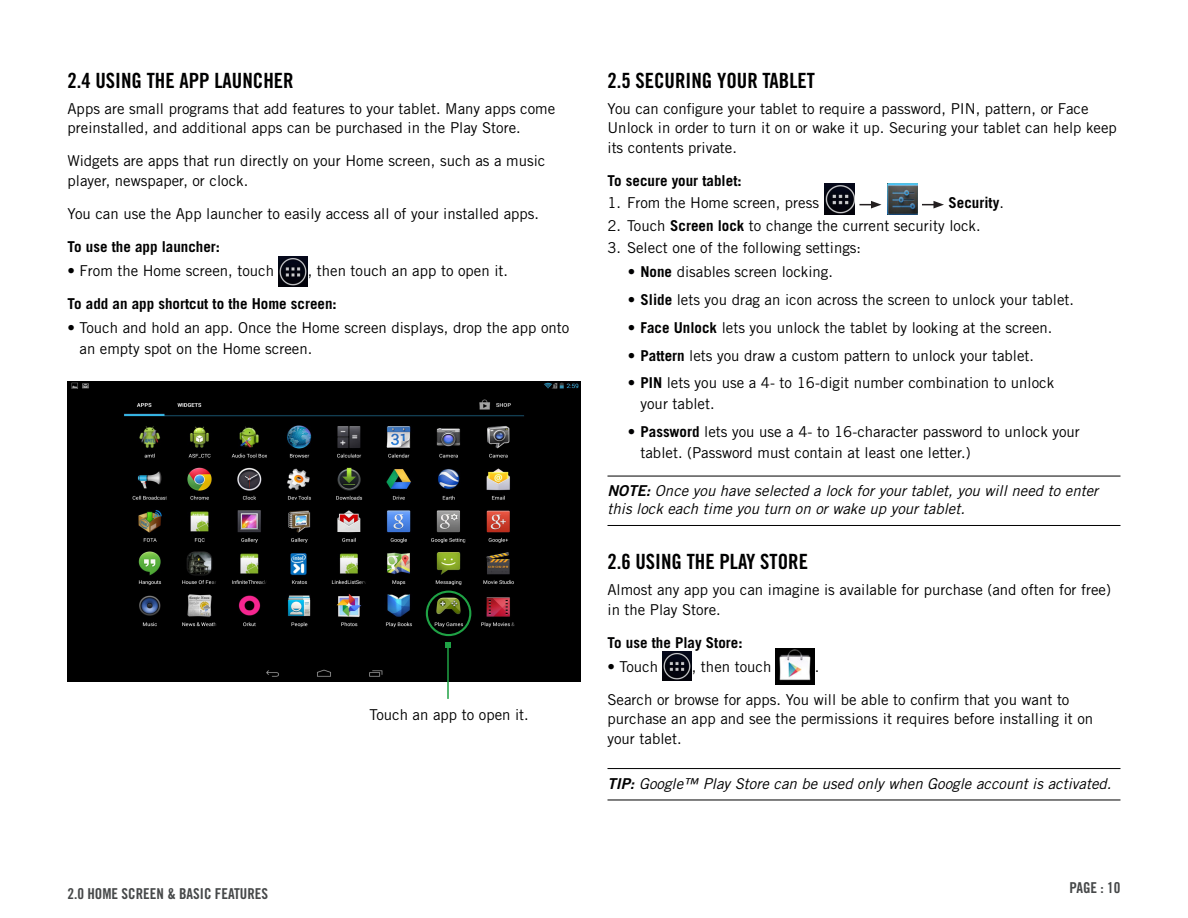
<style>
.page{position:relative;width:1188px;height:918px;background:#fff}
.page>*{position:absolute;margin:0;border:0;box-sizing:border-box;transform-origin:0 0}
.Head_2{font:21px "Trade Gothic LT Pro Bd Cn 20";color:#000001}
.Head_2_-_After_Chart{font:21px "Trade Gothic LT Pro Bd Cn 20";color:#000001}
.Head_2_-_Mid_Page{font:21px "Trade Gothic LT Pro Bd Cn 20";color:#000001}
.Body_Copy{font:15px/19.5px "Trade Gothic LT Pro";color:#000001}
.Tips___Notes{font:italic 15px/18px "Trade Gothic LT Pro";color:#000001}
.Body_Head{font:700 15px "Trade Gothic LT Pro";color:#000001}
.Footer_Text{font:15px "Trade Gothic LT Pro Bd Cn 20";color:#464849}
.Call_Out_-_Flush_Lef{font:15px "Trade Gothic LT Pro";color:#000001}
.s1{font-weight:400}
.s2{font-weight:700}
.s3{font-family:"Trade Gothic LT Pro Bd 2 Obl";font-style:normal}
</style>
<div class="page">
<hr style="left:608px;top:476px;width:512px;height:1px;background:#000001">
<hr style="left:608px;top:525px;width:512px;height:1px;background:#000001">
<hr style="left:608px;top:768px;width:512px;height:1px;background:#000001">
<hr style="left:608px;top:800px;width:512px;height:1px;background:#000001">
<img style="left:825px;top:183px;width:30px;height:32px">
<svg style="left:859px;top:201px;width:23px;height:7px"></svg>
<img style="left:887px;top:183px;width:30px;height:32px">
<svg style="left:922px;top:201px;width:22px;height:7px"></svg>
<img style="left:663px;top:651px;width:29px;height:30px">
<img style="left:776px;top:649px;width:39px;height:35px">
<img style="left:279px;top:257px;width:29px;height:29px">
<img style="left:68px;top:382px;width:512px;height:299px">
<div style="left:426px;top:591px;width:45px;height:45px;border:2px solid #1fa245;border-radius:50%"></div>
<hr style="left:447px;top:645px;width:2px;height:54px;background:#1fa245">
<svg style="left:445px;top:642px;width:6px;height:6px"></svg>
<p class="Head_2" style="left:68px;top:67px;width:228px">2.4 USING THE APP LAUNCHER</p>
<p class="Body_Copy" style="left:68px;top:99px;width:489px">Apps are small programs that add features to your tablet. Many apps come preinstalled, and additional apps can be purchased in the Play Store.</p>
<p class="Body_Copy" style="left:68px;top:151px;width:479px">Widgets are apps that run directly on your Home screen, such as a music player, newspaper, or clock.</p>
<p class="Body_Copy" style="left:68px;top:204px;width:473px">You can use the App launcher to easily access all of your installed apps.</p>
<p class="Body_Head" style="left:68px;top:237px;width:154px">To use the app launcher:</p>
<p class="Body_Copy" style="left:68px;top:261px;width:208px">• From the Home screen, touch</p>
<p class="Body_Copy" style="left:308px;top:261px;width:202px">, then touch an app to open it.</p>
<p class="Body_Head" style="left:68px;top:294px;width:271px">To add an app shortcut to the Home screen:</p>
<p class="Body_Copy" style="left:80px;top:317px;width:491px;line-height:21px;text-indent:-12px">• Touch and hold an app. Once the Home screen displays, drop the app onto an empty spot on the Home screen.</p>
<p class="Footer_Text" style="left:68px;top:885px;width:202px">2.0 HOME SCREEN &amp; BASIC FEATURES</p>
<p class="Call_Out_-_Flush_Lef" style="left:369px;top:705px;width:161px">Touch an app to open it.</p>
<p class="Head_2_-_After_Chart" style="left:608px;top:67px;width:209px">2.5 SECURING YOUR TABLET</p>
<p class="Body_Copy" style="left:608px;top:99px;width:511px">You can configure your tablet to require a password, PIN, pattern, or Face<br>Unlock in order to turn it on or wake it up. Securing your tablet can help keep its contents private.</p>
<p class="Body_Head" style="left:608px;top:171px;width:136px">To secure your tablet:</p>
<p class="Body_Copy" style="left:608px;top:193px;width:213px">1. From the Home screen, press</p>
<p class="Body_Head" style="left:949px;top:194px;width:57px">Security<span class="s1">.</span></p>
<p class="Body_Copy" style="left:608px;top:216px;width:375px">2. Touch <span class="s2">Screen lock</span> to change the current security lock.</p>
<p class="Body_Copy" style="left:608px;top:238px;width:255px">3. Select one of the following settings:</p>
<p class="Body_Copy" style="left:628px;top:262px;width:207px">• <span class="s2">None</span> disables screen locking.</p>
<p class="Body_Copy" style="left:628px;top:290px;width:448px">• <span class="s2">Slide</span> lets you drag an icon across the screen to unlock your tablet.</p>
<p class="Body_Copy" style="left:628px;top:318px;width:426px"><span class="s2">• Face Unlock</span> lets you unlock the tablet by looking at the screen.</p>
<p class="Body_Copy" style="left:628px;top:345px;width:408px">• <span class="s2">Pattern</span> lets you draw a custom pattern to unlock your tablet.</p>
<p class="Body_Copy" style="left:640px;top:372px;width:415px;line-height:21px;text-indent:-13px">• <span class="s2">PIN</span> lets you use a 4- to 16-digit number combination to unlock your tablet.</p>
<p class="Body_Copy" style="left:640px;top:421px;width:441px;line-height:21px;text-indent:-13px">• <span class="s2">Password</span> lets you use a 4- to 16-character password to unlock your tablet. (Password must contain at least one letter.)</p>
<p class="Tips___Notes" style="left:608px;top:482px;width:492px"><span class="s3">NOTE:</span> Once you have selected a lock for your tablet, you will need to enter this lock each time you turn on or wake up your tablet.</p>
<p class="Head_2_-_Mid_Page" style="left:608px;top:549px;width:202px">2.6 USING THE PLAY STORE</p>
<p class="Body_Copy" style="left:608px;top:580px;width:505px">Almost any app you can imagine is available for purchase (and often for free) in the Play Store.</p>
<p class="Body_Head" style="left:608px;top:633px;width:137px">To use the Play Store:</p>
<p class="Body_Copy" style="left:608px;top:657px;width:52px">• Touch</p>
<p class="Body_Copy" style="left:692px;top:657px;width:81px">, then touch</p>
<p class="Body_Copy" style="left:815px;top:657px;width:6px">.</p>
<p class="Body_Copy" style="left:607px;top:690px;width:487px">Search or browse for apps. You will be able to confirm that you want to purchase an app and see the permissions it requires before installing it on your tablet.</p>
<p class="Tips___Notes" style="left:607px;top:775px;width:505px"><span class="s3">TIP:</span> Google™ Play Store can be used only when Google account is activated.</p>
<p class="Footer_Text" style="left:1069px;top:879px;width:53px">PAGE : 10</p>
</div>
